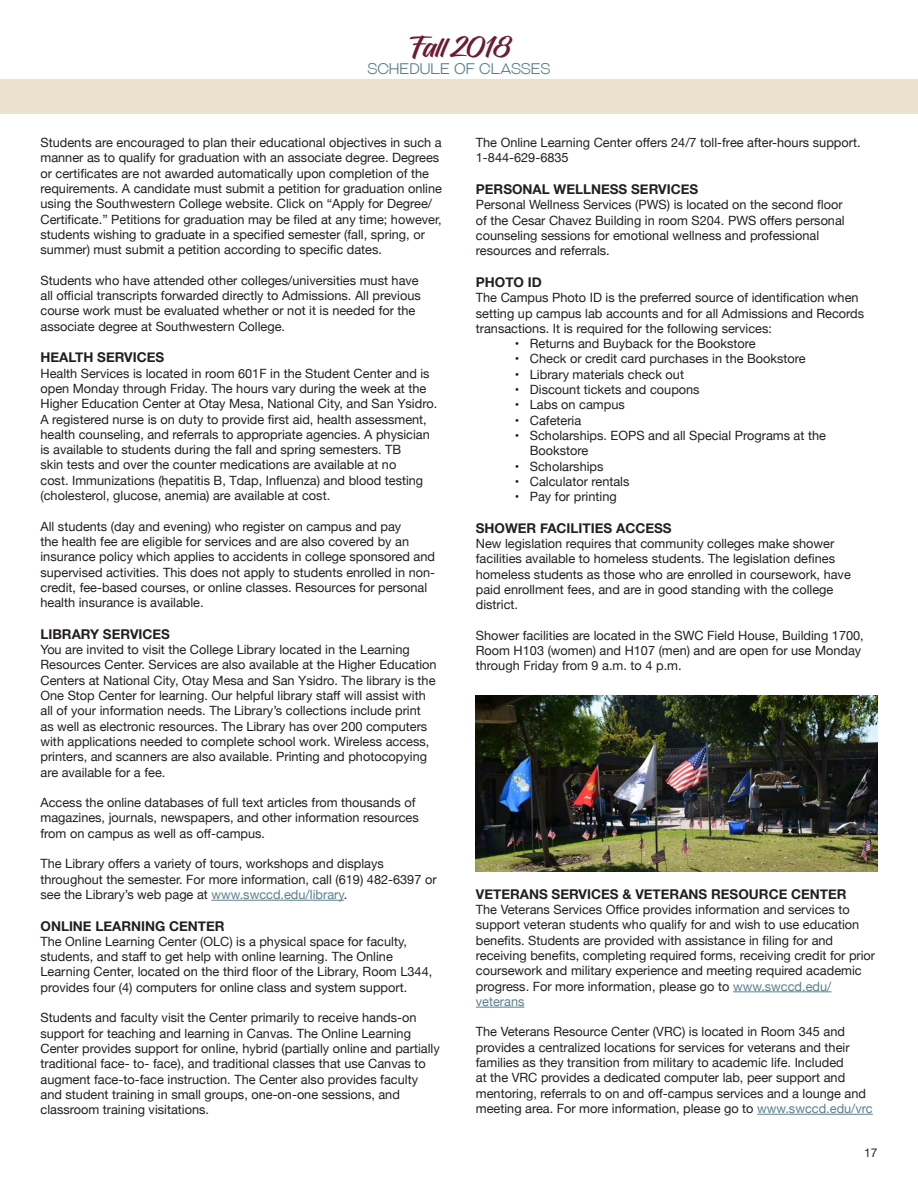
<style>
.page{position:relative;width:918px;height:1188px;background:#fff}
.page>*{position:absolute;margin:0;border:0;box-sizing:border-box;transform-origin:0 0}
.t1{font:28.5px "Hughs";color:#6d1b31}
.t2{font:15px "Galderglynn Titling Lt";color:#5a808d}
.SP18_Plain_Text_Bold{font:700 13.5px "Helvetica Neue";color:#231f20}
.SP18_Text{font:12.75px/15.3px "Helvetica Neue";color:#231f20}
.Bullets{font:12.75px/15.3px "Helvetica Neue";color:#231f20}
.t3{font:12px "Helvetica Neue";color:#231f20}
.s1{color:#5a808d}
</style>
<div class="page">
<div style="left:0;top:79px;width:918px;height:35px;background:#ebe1cd"></div>
<hr style="left:733px;top:992px;width:98px;height:1px;background:#5a808d">
<hr style="left:476px;top:1007px;width:49px;height:1px;background:#5a808d">
<hr style="left:757px;top:1114px;width:116px;height:1px;background:#5a808d">
<img style="left:476px;top:696px;width:402px;height:176px">
<hr style="left:211px;top:900px;width:133px;height:1px;background:#5a808d">
<h1 class="t1" style="left:408px;top:30px;width:104px">Fall 2018</h1>
<p class="t2" style="left:367px;top:59px;width:185px">SCHEDULE OF CLASSES</p>
<p class="SP18_Text" style="left:40px;top:136px;width:403px">Students are encouraged to plan their educational objectives in such a manner as to qualify for graduation with an associate degree. Degrees or certificates are not awarded automatically upon completion of the requirements. A candidate must submit a petition for graduation online using the Southwestern College website. Click on “Apply for Degree/ Certificate.” Petitions for graduation may be filed at any time; however, students wishing to graduate in a specified semester (fall, spring, or summer) must submit a petition according to specific dates.</p>
<p class="SP18_Text" style="left:40px;top:273px;width:382px">Students who have attended other colleges/universities must have all official transcripts forwarded directly to Admissions. All previous course work must be evaluated whether or not it is needed for the associate degree at Southwestern College.</p>
<p class="SP18_Plain_Text_Bold" style="left:40px;top:347px;width:125px">HEALTH SERVICES</p>
<p class="SP18_Text" style="left:40px;top:366px;width:398px">Health Services is located in room 601F in the Student Center and is open Monday through Friday. The hours vary during the week at the Higher Education Center at Otay Mesa, National City, and San Ysidro.<br>A registered nurse is on duty to provide first aid, health assessment, health counseling, and referrals to appropriate agencies. A physician is available to students during the fall and spring semesters. TB<br>skin tests and over the counter medications are available at no<br>cost. Immunizations (hepatitis B, Tdap, Influenza) and blood testing (cholesterol, glucose, anemia) are available at cost.</p>
<p class="SP18_Text" style="left:40px;top:519px;width:396px">All students (day and evening) who register on campus and pay<br>the health fee are eligible for services and are also covered by an insurance policy which applies to accidents in college sponsored and supervised activities. This does not apply to students enrolled in non&shy;credit, fee-based courses, or online classes. Resources for personal health insurance is available.</p>
<p class="SP18_Plain_Text_Bold" style="left:40px;top:623px;width:131px">LIBRARY SERVICES</p>
<p class="SP18_Text" style="left:40px;top:643px;width:398px">You are invited to visit the College Library located in the Learning Resources Center. Services are also available at the Higher Education Centers at National City, Otay Mesa and San Ysidro. The library is the One Stop Center for learning. Our helpful library staff will assist with all of your information needs. The Library’s collections include print as well as electronic resources. The Library has over 200 computers with applications needed to complete school work. Wireless access, printers, and scanners are also available. Printing and photocopying are available for a fee.</p>
<p class="SP18_Text" style="left:40px;top:796px;width:380px">Access the online databases of full text articles from thousands of magazines, journals, newspapers, and other information resources from on campus as well as off-campus.</p>
<p class="SP18_Text" style="left:40px;top:857px;width:398px">The Library offers a variety of tours, workshops and displays throughout the semester. For more information, call (619) 482-6397 or see the Library’s web page at <span class="s1">www.swccd.edu/library</span>.</p>
<p class="SP18_Plain_Text_Bold" style="left:40px;top:915px;width:186px">ONLINE LEARNING CENTER</p>
<p class="SP18_Text" style="left:40px;top:934px;width:393px">The Online Learning Center (OLC) is a physical space for faculty, students, and staff to get help with online learning. The Online Learning Center, located on the third floor of the Library, Room L344, provides four (4) computers for online class and system support.</p>
<p class="SP18_Text" style="left:40px;top:1011px;width:401px">Students and faculty visit the Center primarily to receive hands-on support for teaching and learning in Canvas. The Online Learning Center provides support for online, hybrid (partially online and partially traditional face- to- face), and traditional classes that use Canvas to augment face-to-face instruction. The Center also provides faculty and student training in small groups, one-on-one sessions, and classroom training visitations.</p>
<p class="SP18_Text" style="left:476px;top:136px;width:386px">The Online Learning Center offers 24/7 toll-free after-hours support.<br>1-844-629-6835</p>
<p class="SP18_Plain_Text_Bold" style="left:476px;top:179px;width:224px">PERSONAL WELLNESS SERVICES</p>
<p class="SP18_Text" style="left:476px;top:198px;width:370px">Personal Wellness Services (PWS) is located on the second floor of the Cesar Chavez Building in room S204. PWS offers personal counseling sessions for emotional wellness and professional resources and referrals.</p>
<p class="SP18_Plain_Text_Bold" style="left:476px;top:272px;width:68px">PHOTO ID</p>
<p class="SP18_Text" style="left:476px;top:291px;width:390px">The Campus Photo ID is the preferred source of identification when setting up campus lab accounts and for all Admissions and Records transactions. It is required for the following services:</p>
<p class="Bullets" style="left:515px;top:337px;width:242px">• Returns and Buyback for the Bookstore</p>
<p class="Bullets" style="left:515px;top:352px;width:292px">• Check or credit card purchases in the Bookstore</p>
<p class="Bullets" style="left:515px;top:367px;width:171px">• Library materials check out</p>
<p class="Bullets" style="left:515px;top:383px;width:186px">• Discount tickets and coupons</p>
<p class="Bullets" style="left:515px;top:398px;width:111px">• Labs on campus</p>
<p class="Bullets" style="left:515px;top:413px;width:68px">• Cafeteria</p>
<p class="Bullets" style="left:530px;top:428px;width:298px;text-indent:-15px">• Scholarships. EOPS and all Special Programs at the<br>Bookstore</p>
<p class="Bullets" style="left:515px;top:459px;width:90px">• Scholarships</p>
<p class="Bullets" style="left:515px;top:474px;width:116px">• Calculator rentals</p>
<p class="Bullets" style="left:515px;top:490px;width:103px">• Pay for printing</p>
<p class="SP18_Plain_Text_Bold" style="left:476px;top:517px;width:197px">SHOWER FACILITIES ACCESS</p>
<p class="SP18_Text" style="left:476px;top:537px;width:377px">New legislation requires that community colleges make shower facilities available to homeless students. The legislation defines homeless students as those who are enrolled in coursework, have paid enrollment fees, and are in good standing with the college district.</p>
<p class="SP18_Text" style="left:476px;top:628px;width:389px">Shower facilities are located in the SWC Field House, Building 1700,<br>Room H103 (women) and H107 (men) and are open for use Monday through Friday from 9 a.m. to 4 p.m.</p>
<p class="SP18_Plain_Text_Bold" style="left:476px;top:883px;width:372px">VETERANS SERVICES &amp; VETERANS RESOURCE CENTER</p>
<p class="SP18_Text" style="left:476px;top:903px;width:401px">The Veterans Services Office provides information and services to support veteran students who qualify for and wish to use education benefits. Students are provided with assistance in filing for and receiving benefits, completing required forms, receiving credit for prior coursework and military experience and meeting required academic progress. For more information, please go to <span class="s1">www.swccd.edu/ veterans</span></p>
<p class="SP18_Text" style="left:476px;top:1025px;width:398px">The Veterans Resource Center (VRC) is located in Room 345 and provides a centralized locations for services for veterans and their families as they transition from military to academic life. Included<br>at the VRC provides a dedicated computer lab, peer support and mentoring, referrals to on and off-campus services and a lounge and meeting area. For more information, please go to <span class="s1">www.swccd.edu/vrc</span></p>
<p class="t3" style="left:864px;top:1144px;width:15px">17</p>
</div>
